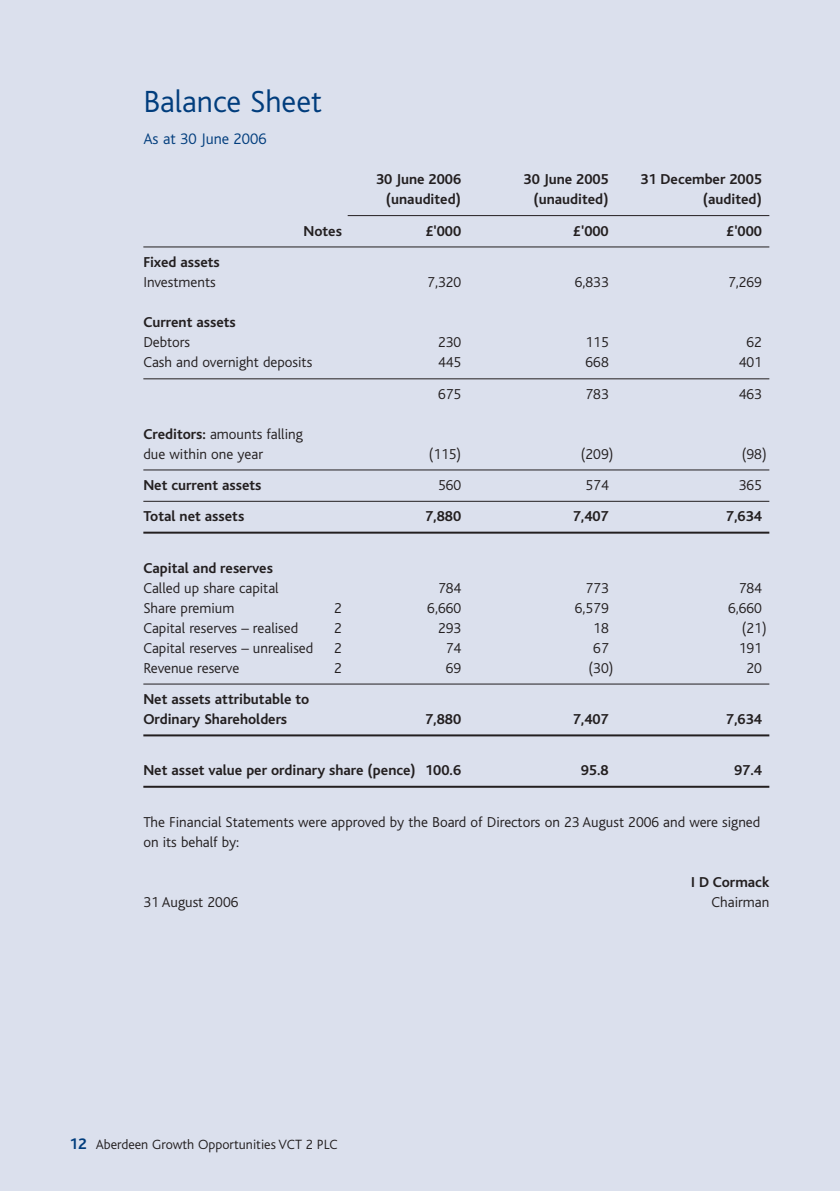
<style>
.page{position:relative;width:840px;height:1191px;background:#fff}
.page>*{position:absolute;margin:0;border:0;box-sizing:border-box;transform-origin:0 0}
.t1{font:300 32px "Bliss";color:#013d7d}
.t2{font:300 16px "Bliss";color:#013d7d}
.t3{font:300 15px/20px "Bliss";color:#231f20}
.t4{font:700 15px/20px "Bliss";color:#231f20}
.t5{font:300 14px "Bliss";color:#231f20}
.s1{font-weight:700}
.s2{font-weight:700;font-size:16px;color:#013d7d}
</style>
<div class="page">
<div style="left:0;top:0;width:839px;height:1191px;background:#dbe0ed"></div>
<hr style="left:347px;top:215px;width:421px;height:1px;background:#231f20">
<hr style="left:143px;top:246px;width:625px;height:1px;background:#231f20">
<hr style="left:143px;top:378px;width:625px;height:1px;background:#231f20">
<hr style="left:143px;top:469px;width:625px;height:1px;background:#231f20">
<hr style="left:143px;top:501px;width:625px;height:1px;background:#231f20">
<hr style="left:143px;top:531px;width:625px;height:2px;background:#231f20">
<hr style="left:143px;top:683px;width:625px;height:1px;background:#231f20">
<hr style="left:143px;top:734px;width:625px;height:2px;background:#231f20">
<hr style="left:143px;top:785px;width:625px;height:2px;background:#231f20">
<h1 class="t1" style="left:143px;top:89px;width:180px">Balance Sheet</h1>
<p class="t2" style="left:143px;top:133px;width:125px">As at 30 June 2006</p>
<p class="t4" style="left:376px;top:171px;width:87px">30 June 2006</p>
<p class="t4" style="left:523px;top:171px;width:87px">30 June 2005</p>
<p class="t4" style="left:640px;top:171px;width:123px">31 December 2005</p>
<p class="t4" style="left:386px;top:191px;width:77px">(unaudited)</p>
<p class="t4" style="left:533px;top:191px;width:77px">(unaudited)</p>
<p class="t4" style="left:702px;top:191px;width:61px">(audited)</p>
<p class="t4" style="left:303px;top:222px;width:40px">Notes</p>
<p class="t4" style="left:425px;top:222px;width:37px">£'000</p>
<p class="t4" style="left:572px;top:222px;width:37px">£'000</p>
<p class="t4" style="left:725px;top:222px;width:37px">£'000</p>
<p class="t4" style="left:143px;top:254px;width:78px">Fixed assets</p>
<p class="t3" style="left:143px;top:274px;width:74px">Investments</p>
<p class="t3" style="left:427px;top:274px;width:35px">7,320</p>
<p class="t3" style="left:574px;top:274px;width:35px">6,833</p>
<p class="t3" style="left:727px;top:274px;width:35px">7,269</p>
<p class="t4" style="left:143px;top:314px;width:94px">Current assets</p>
<p class="t3" style="left:143px;top:334px;width:48px">Debtors</p>
<p class="t3" style="left:438px;top:334px;width:25px">230</p>
<p class="t3" style="left:585px;top:334px;width:25px">115</p>
<p class="t3" style="left:746px;top:334px;width:17px">62</p>
<p class="t3" style="left:143px;top:354px;width:170px">Cash and overnight deposits</p>
<p class="t3" style="left:438px;top:354px;width:25px">445</p>
<p class="t3" style="left:585px;top:354px;width:25px">668</p>
<p class="t3" style="left:738px;top:354px;width:25px">401</p>
<p class="t3" style="left:438px;top:385px;width:25px">675</p>
<p class="t3" style="left:585px;top:385px;width:25px">783</p>
<p class="t3" style="left:738px;top:385px;width:25px">463</p>
<p class="t3" style="left:143px;top:425px;width:161px"><span class="s1">Creditors:</span> amounts falling due within one year</p>
<p class="t3" style="left:428px;top:445px;width:34px">(115)</p>
<p class="t3" style="left:580px;top:445px;width:34px">(209)</p>
<p class="t3" style="left:741px;top:445px;width:26px">(98)</p>
<p class="t4" style="left:143px;top:476px;width:120px">Net current assets</p>
<p class="t3" style="left:438px;top:476px;width:25px">560</p>
<p class="t3" style="left:585px;top:476px;width:25px">574</p>
<p class="t3" style="left:738px;top:476px;width:25px">365</p>
<p class="t4" style="left:143px;top:508px;width:102px">Total net assets</p>
<p class="t4" style="left:425px;top:508px;width:37px">7,880</p>
<p class="t4" style="left:572px;top:508px;width:37px">7,407</p>
<p class="t4" style="left:725px;top:508px;width:37px">7,634</p>
<p class="t4" style="left:143px;top:559px;width:131px">Capital and reserves</p>
<p class="t3" style="left:143px;top:579px;width:137px">Called up share capital</p>
<p class="t3" style="left:438px;top:579px;width:25px">784</p>
<p class="t3" style="left:585px;top:579px;width:25px">773</p>
<p class="t3" style="left:738px;top:579px;width:25px">784</p>
<p class="t3" style="left:143px;top:599px;width:93px">Share premium</p>
<p class="t3" style="left:334px;top:599px;width:9px">2</p>
<p class="t3" style="left:427px;top:599px;width:35px">6,660</p>
<p class="t3" style="left:574px;top:599px;width:35px">6,579</p>
<p class="t3" style="left:727px;top:599px;width:35px">6,660</p>
<p class="t3" style="left:143px;top:619px;width:156px">Capital reserves – realised</p>
<p class="t3" style="left:334px;top:619px;width:9px">2</p>
<p class="t3" style="left:438px;top:619px;width:25px">293</p>
<p class="t3" style="left:593px;top:619px;width:17px">18</p>
<p class="t3" style="left:741px;top:619px;width:26px">(21)</p>
<p class="t3" style="left:143px;top:639px;width:171px">Capital reserves – unrealised</p>
<p class="t3" style="left:334px;top:639px;width:9px">2</p>
<p class="t3" style="left:445px;top:639px;width:17px">74</p>
<p class="t3" style="left:593px;top:639px;width:17px">67</p>
<p class="t3" style="left:738px;top:639px;width:25px">191</p>
<p class="t3" style="left:143px;top:659px;width:97px">Revenue reserve</p>
<p class="t3" style="left:334px;top:659px;width:9px">2</p>
<p class="t3" style="left:445px;top:659px;width:17px">69</p>
<p class="t3" style="left:588px;top:659px;width:26px">(30)</p>
<p class="t3" style="left:746px;top:659px;width:17px">20</p>
<p class="t4" style="left:143px;top:690px;width:167px">Net assets attributable to<br>Ordinary Shareholders</p>
<p class="t4" style="left:425px;top:710px;width:37px">7,880</p>
<p class="t4" style="left:572px;top:710px;width:37px">7,407</p>
<p class="t4" style="left:725px;top:710px;width:37px">7,634</p>
<p class="t4" style="left:143px;top:762px;width:319px">Net asset value per ordinary share (pence) 100.6</p>
<p class="t4" style="left:580px;top:762px;width:29px">95.8</p>
<p class="t4" style="left:733px;top:762px;width:29px">97.4</p>
<p class="t3" style="left:143px;top:813px;width:618px">The Financial Statements were approved by the Board of Directors on 23 August 2006 and were signed on its behalf by:</p>
<p class="t4" style="left:690px;top:873px;width:80px">I D Cormack</p>
<p class="t3" style="left:143px;top:893px;width:97px">31 August 2006</p>
<p class="t3" style="left:711px;top:893px;width:59px">Chairman</p>
<p class="t5" style="left:70px;top:1139px;width:269px"><span class="s2">12</span> Aberdeen Growth Opportunities VCT 2 PLC</p>
</div>
